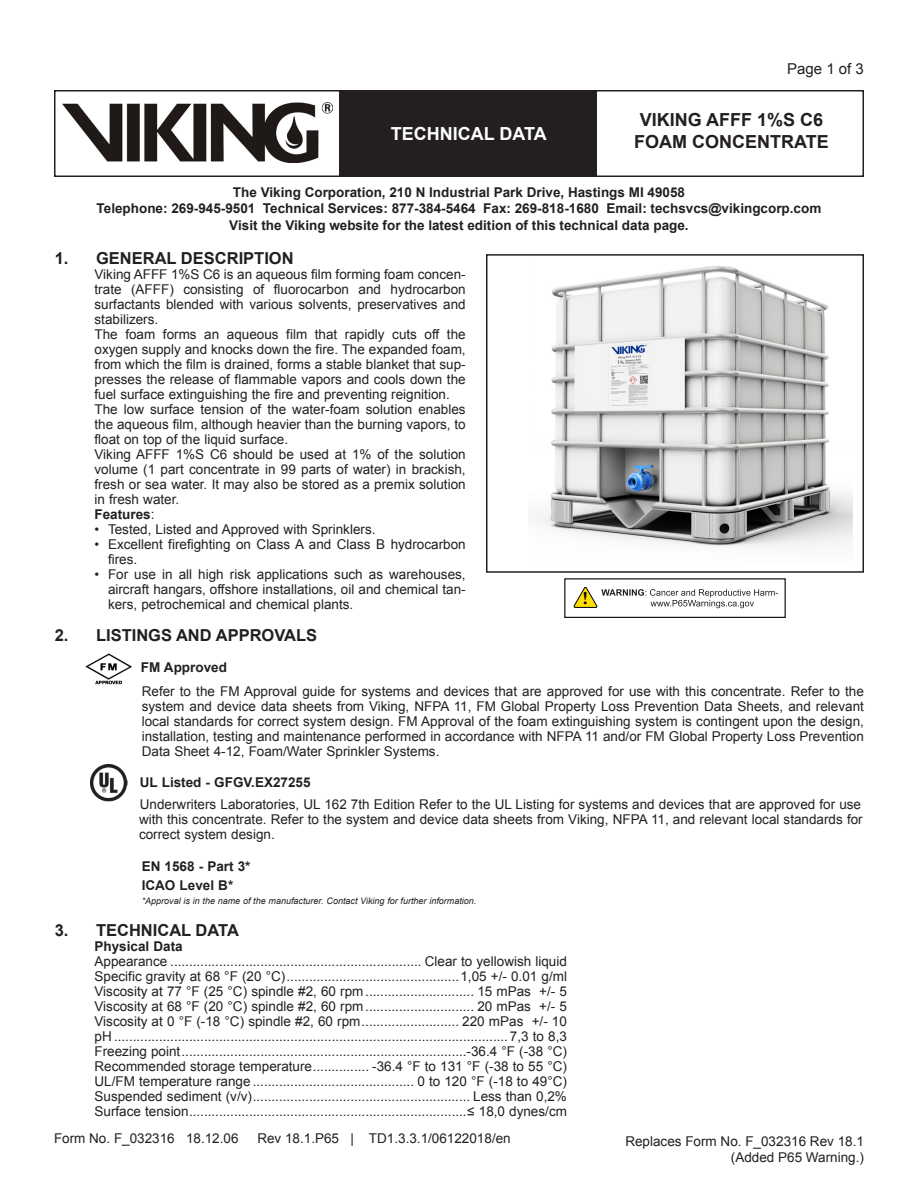
<style>
.page{position:relative;width:918px;height:1188px;background:#fff}
.page>*{position:absolute;margin:0;border:0;box-sizing:border-box;transform-origin:0 0}
.t1{font:700 18px/21.6px "Arial";color:#231f20;text-align:center}
.t2{font:700 18px "Arial";color:#fff}
.Heading{font:700 16.5px "Arial";color:#231f20}
.t3{font:15px "Arial";color:#231f20}
.body{font:13.5px/15px "Arial";color:#231f20;text-align:justify}
.Body_Text{font:13.5px/15px "Arial";color:#231f20;text-align:justify}
.List_Bullet{font:700 13.5px/16.2px "Arial";color:#231f20;text-align:center}
.List_Bullet-2{font:13.5px/15px "Arial";color:#231f20}
.Right_Page_Number{font:13.5px "Arial";color:#231f20}
.Body_Text-2{font:700 13.5px "Arial";color:#231f20}
.body-2{font:700 13.5px "Arial";color:#231f20}
.Body_Text-3{font:italic 9px "Arial";color:#231f20}
.s1{font-weight:400}
</style>
<div class="page">
<div style="left:54px;top:90px;width:810px;height:87px;border:2px solid #231f20"></div>
<div style="left:340px;top:91px;width:257px;height:85px;background:#231f20"></div>
<img style="left:63px;top:102px;width:269px;height:60px">
<img style="left:91px;top:765px;width:37px;height:36px">
<img style="left:85px;top:653px;width:47px;height:32px">
<img style="left:535px;top:266px;width:317px;height:281px">
<div style="left:486px;top:254px;width:378px;height:319px;border:2px solid #231f20"></div>
<svg style="left:573px;top:587px;width:205px;height:21px"></svg>
<h1 class="t2" style="left:391px;top:121px;width:157px">TECHNICAL DATA</h1>
<p class="t3" style="left:787px;top:59px;width:78px">Page 1 of 3</p>
<h1 class="t1" style="left:634px;top:110px;width:196px">VIKING AFFF 1%S C6<br>FOAM CONCENTRATE</h1>
<p class="List_Bullet" style="left:97px;top:185px;width:726px">The Viking Corporation, 210 N Industrial Park Drive, Hastings MI 49058<br>Telephone: 269-945-9501 Technical Services: 877-384-5464 Fax: 269-818-1680 Email: techsvcs@vikingcorp.com<br>Visit the Viking website for the latest edition of this technical data page.</p>
<p class="Heading" style="left:55px;top:247px;width:240px">1. GENERAL DESCRIPTION</p>
<p class="body" style="left:94px;top:267px;width:373px">Viking AFFF 1%S C6 is an aqueous film forming foam concen&shy;trate (AFFF) consisting of fluorocarbon and hydrocarbon surfactants blended with various solvents, preservatives and stabilizers.</p>
<p class="body" style="left:94px;top:327px;width:373px">The foam forms an aqueous film that rapidly cuts off the oxygen supply and knocks down the fire. The expanded foam, from which the film is drained, forms a stable blanket that sup&shy;presses the release of flammable vapors and cools down the fuel surface extinguishing the fire and preventing reignition.</p>
<p class="body" style="left:94px;top:402px;width:373px">The low surface tension of the water-foam solution enables the aqueous film, although heavier than the burning vapors, to float on top of the liquid surface.</p>
<p class="body" style="left:94px;top:447px;width:373px">Viking AFFF 1%S C6 should be used at 1% of the solution volume (1 part concentrate in 99 parts of water) in brackish, fresh or sea water. It may also be stored as a premix solution in fresh water.</p>
<p class="body-2" style="left:94px;top:506px;width:62px">Features<span class="s1">:</span></p>
<p class="Body_Text" style="left:94px;top:522px;width:283px">• Tested, Listed and Approved with Sprinklers.</p>
<p class="Body_Text" style="left:108px;top:537px;width:359px;text-indent:-14px">• Excellent firefighting on Class A and Class B hydrocarbon fires.</p>
<p class="Body_Text" style="left:108px;top:567px;width:359px;text-indent:-14px">• For use in all high risk applications such as warehouses, aircraft hangars, offshore installations, oil and chemical tan&shy;kers, petrochemical and chemical plants.</p>
<p class="Heading" style="left:55px;top:624px;width:264px">2. LISTINGS AND APPROVALS</p>
<p class="List_Bullet" style="left:141px;top:660px;width:88px">FM Approved</p>
<p class="Body_Text" style="left:142px;top:684px;width:724px">Refer to the FM Approval guide for systems and devices that are approved for use with this concentrate. Refer to the system and device data sheets from Viking, NFPA 11, FM Global Property Loss Prevention Data Sheets, and relevant local standards for correct system design. FM Approval of the foam extinguishing system is contingent upon the design, installation, testing and maintenance performed in accordance with NFPA 11 and/or FM Global Property Loss Prevention Data Sheet 4-12, Foam/Water Sprinkler Systems.</p>
<p class="List_Bullet" style="left:140px;top:775px;width:172px">UL Listed - GFGV.EX27255</p>
<p class="List_Bullet-2" style="left:139px;top:797px;width:725px">Underwriters Laboratories, UL 162 7th Edition Refer to the UL Listing for systems and devices that are approved for use with this concentrate. Refer to the system and device data sheets from Viking, NFPA 11, and relevant local standards for correct system design.</p>
<p class="Body_Text-2" style="left:142px;top:857px;width:110px">EN 1568 - Part 3*</p>
<p class="Body_Text-2" style="left:142px;top:877px;width:93px">ICAO Level B*</p>
<p class="Body_Text-3" style="left:142px;top:895px;width:336px">*Approval is in the name of the manufacturer. Contact Viking for further information.</p>
<p class="Heading" style="left:55px;top:919px;width:186px">3. TECHNICAL DATA</p>
<p class="body-2" style="left:94px;top:937px;width:90px">Physical Data</p>
<p class="body" style="left:94px;top:954px;width:474px">Appearance ................................................................... Clear to yellowish liquid</p>
<p class="body" style="left:94px;top:969px;width:474px">Specific gravity at 68 °F (20 °C)..............................................1,05 +/- 0.01 g/ml</p>
<p class="body" style="left:94px;top:984px;width:474px">Viscosity at 77 °F (25 °C) spindle #2, 60 rpm............................. 15 mPas +/- 5</p>
<p class="body" style="left:94px;top:999px;width:474px">Viscosity at 68 °F (20 °C) spindle #2, 60 rpm............................. 20 mPas +/- 5</p>
<p class="body" style="left:94px;top:1014px;width:474px">Viscosity at 0 °F (-18 °C) spindle #2, 60 rpm.......................... 220 mPas +/- 10</p>
<p class="body" style="left:94px;top:1029px;width:474px">pH ......................................................................................................... 7,3 to 8,3</p>
<p class="body" style="left:94px;top:1044px;width:474px">Freezing point............................................................................-36.4 °F (-38 °C)</p>
<p class="body" style="left:94px;top:1059px;width:474px">Recommended storage temperature............... -36.4 °F to 131 °F (-38 to 55 °C)</p>
<p class="body" style="left:94px;top:1074px;width:474px">UL/FM temperature range ........................................... 0 to 120 °F (-18 to 49°C)</p>
<p class="body" style="left:94px;top:1089px;width:474px">Suspended sediment (v/v).......................................................... Less than 0,2%</p>
<p class="body" style="left:94px;top:1104px;width:474px">Surface tension..........................................................................≤ 18,0 dynes/cm</p>
<p class="Right_Page_Number" style="left:625px;top:1132px;width:240px">Replaces Form No. F_032316 Rev 18.1</p>
<p class="Right_Page_Number" style="left:731px;top:1148px;width:135px">(Added P65 Warning.)</p>
<p class="Body_Text" style="left:54px;top:1131px;width:186px">Form No. F_032316 18.12.06</p>
<p class="Body_Text" style="left:257px;top:1131px;width:255px">Rev 18.1.P65 | TD1.3.3.1/06122018/en</p>
</div>
